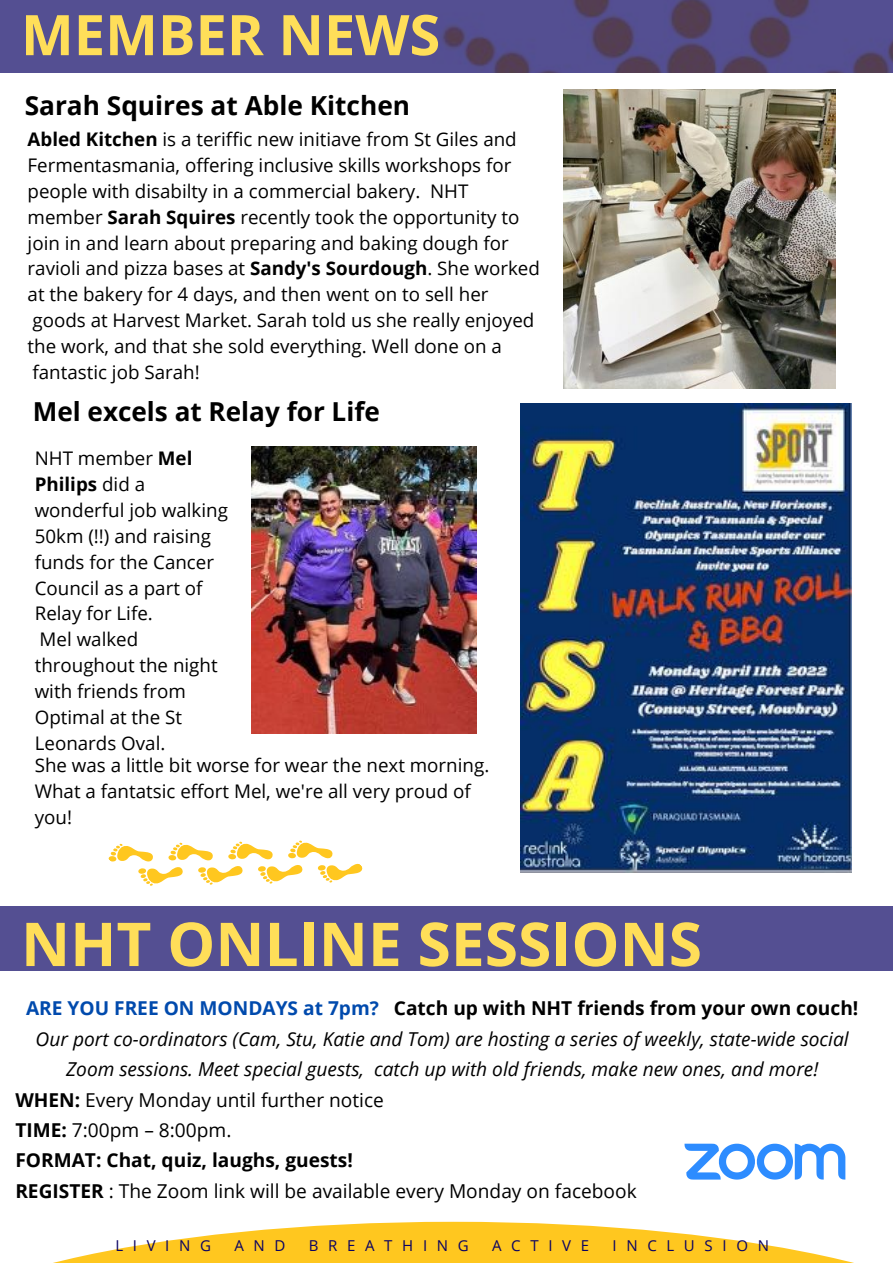
<style>
.page{position:relative;width:893px;height:1263px;background:#fff}
.page>*{position:absolute;margin:0;border:0;box-sizing:border-box;transform-origin:0 0}
.t1{font:700 60.45px "Open Sans";color:#ffde59}
.t2{font:700 55.95px "Open Sans";color:#ffde59}
.t3{font:700 26.25px "Open Sans";color:#000}
.t4{font:700 26.1px "Open Sans";color:#000}
.t5{font:italic 19.12px "Open Sans";color:#000}
.t6{font:19.12px "Open Sans";color:#000}
.t7{font:700 19.12px "Open Sans";color:#000}
.t8{font:18.75px/25.9px "Open Sans";color:#000}
.t9{font:15px "Open Sans";letter-spacing:.645em;color:#0a0263}
.s1{font-weight:700}
.s2{color:#004aad}
</style>
<div class="page">
<svg style="left:0;top:0;width:893px;height:72px;fill:#544f92"></svg>
<div style="left:0;top:906px;width:893px;height:65px;background:#544f92"></div>
<svg style="left:684px;top:1144px;width:161px;height:35px"></svg>
<svg style="left:53px;top:1222px;width:801px;height:41px"></svg>
<img style="left:564px;top:89px;width:271px;height:300px">
<img style="left:521px;top:403px;width:331px;height:469px">
<img style="left:252px;top:447px;width:224px;height:286px">
<svg style="left:108px;top:840px;width:254px;height:46px"></svg>
<h2 class="t2" style="left:21px;top:-5px;width:421px">MEMBER NEWS</h2>
<h3 class="t3" style="left:25px;top:87px;width:387px">Sarah Squires at Able Kitchen</h3>
<p class="t8" style="left:28px;top:126px;width:514px"><span class="s1">Abled Kitchen</span> is a teriffic new initiave from St Giles and Fermentasmania, offering inclusive skills workshops for people with disabilty in a commercial bakery. NHT member <span class="s1">Sarah Squires</span> recently took the opportunity to join in and learn about preparing and baking dough for ravioli and pizza bases at <span class="s1">Sandy's Sourdough</span>. She worked at the bakery for 4 days, and then went on to sell her goods at Harvest Market. Sarah told us she really enjoyed the work, and that she sold everything. Well done on a fantastic job Sarah!</p>
<h3 class="t4" style="left:33px;top:393px;width:349px">Mel excels at Relay for Life</h3>
<p class="t8" style="left:35px;top:445px;width:195px">NHT member <span class="s1">Mel<br>Philips</span> did a wonderful job walking<br>50km (!!) and raising funds for the Cancer<br>Council as a part of<br>Relay for Life.<br>Mel walked throughout the night with friends from<br>Optimal at the St<br>Leonards Oval.</p>
<p class="t8" style="left:35px;top:752px;width:456px">She was a little bit worse for wear the next morning.<br>What a fantatsic effort Mel, we're all very proud of you!</p>
<h1 class="t1" style="left:21px;top:901px;width:682px">NHT ONLINE SESSIONS</h1>
<p class="t7" style="left:26px;top:995px;width:834px"><span class="s2">ARE YOU FREE ON MONDAYS at 7pm?</span> Catch up with NHT friends from your own couch!</p>
<p class="t5" style="left:36px;top:1025px;width:814px">Our port co-ordinators (Cam, Stu, Katie and Tom) are hosting a series of weekly, state-wide social</p>
<p class="t5" style="left:66px;top:1056px;width:753px">Zoom sessions. Meet special guests, catch up with old friends, make new ones, and more!</p>
<p class="t6" style="left:15px;top:1086px;width:370px"><span class="s1">WHEN:</span> Every Monday until further notice</p>
<p class="t6" style="left:15px;top:1116px;width:218px"><span class="s1">TIME:</span> 7:00pm – 8:00pm.</p>
<p class="t7" style="left:15px;top:1147px;width:339px">FORMAT: Chat, quiz, laughs, guests!</p>
<p class="t6" style="left:15px;top:1177px;width:623px"><span class="s1">REGISTER</span> : The Zoom link will be available every Monday on facebook</p>
<p class="t9" style="left:115px;top:1235px;width:97px">LIVING</p>
<p class="t9" style="left:234px;top:1235px;width:53px">AND</p>
<p class="t9" style="left:309px;top:1235px;width:162px">BREATHING</p>
<p class="t9" style="left:492px;top:1235px;width:99px">ACTIVE</p>
<p class="t9" style="left:612px;top:1235px;width:158px">INCLUSION</p>
</div>
